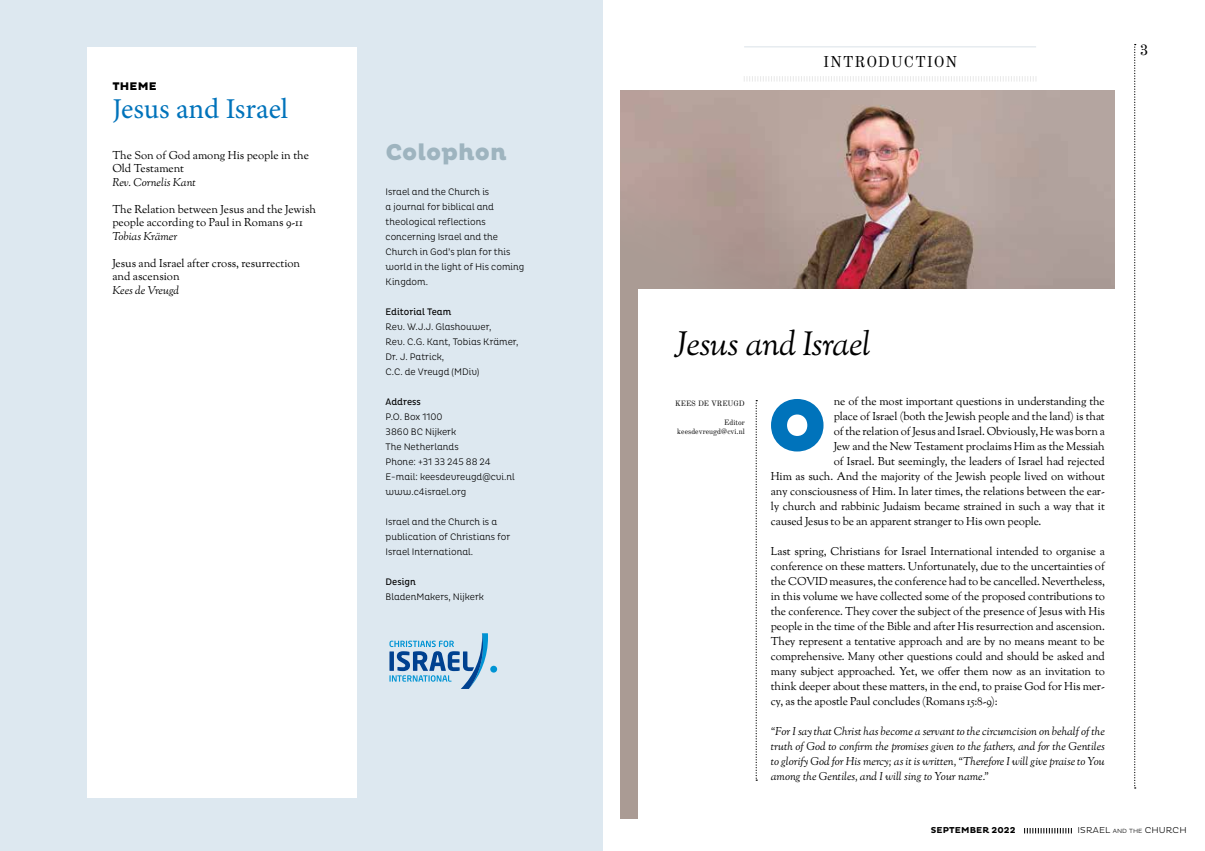
<style>
.page{position:relative;width:1205px;height:851px;background:#fff}
.page>*{position:absolute;margin:0;border:0;box-sizing:border-box;transform-origin:0 0}
.t1{font:900 75px "Pluto";color:#0073bb}
.t2{font:italic 33.62px "Goudy St M";letter-spacing:-.015em;color:#000}
.t3{font:28.75px "Minion Pro";letter-spacing:-.005em;color:#0073bb}
.t4{font:800 23.38px "Pluto";color:#9eb4bf}
.t5{font:15.25px "Old Standard TT";letter-spacing:.06em;color:#000}
.t6{font:15px "Old Standard TT";color:#000}
.t7{font:11.25px/15px "Goudy St M";letter-spacing:-.01em;color:#000}
.t8{font:italic 11.25px/15px "Goudy St M";letter-spacing:-.005em;color:#000;text-align:justify}
.t9{font:800 11.25px "Pluto";letter-spacing:.015em;color:#000}
.t10{font:300 9.62px/15px "Pluto Cond";color:#000}
.t11{font:9.62px "Pluto Cond";color:#000}
.t12{font:300 8.75px "Pluto";letter-spacing:.015em;color:#000}
.t13{font:700 8.75px "Pluto";letter-spacing:.015em;color:#000}
.t14{font:7.5px/9px "Old Standard TT";color:#000;text-align:right}
.s1{font-size:6.12px}
</style>
<div class="page">
<div style="left:0;top:0;width:602px;height:850px;background:#dde8f0"></div>
<div style="left:87px;top:47px;width:270px;height:750px;background:#fff"></div>
<hr style="left:744px;top:47px;width:292px;height:1px;background:#dbe2e9">
<img style="left:620px;top:90px;width:494px;height:199px">
<div style="left:620px;top:181px;width:222px;height:638px;background:#aa9b94"></div>
<div style="left:639px;top:289px;width:476px;height:534px;background:#fff"></div>
<svg style="left:744px;top:76px;width:292px;height:5px"></svg>
<svg style="left:755px;top:400px;width:2px;height:380px"></svg>
<svg style="left:490px;top:665px;width:7px;height:7px"></svg>
<svg style="left:389px;top:633px;width:99px;height:55px"></svg>
<svg style="left:1134px;top:44px;width:1px;height:744px"></svg>
<svg style="left:1024px;top:828px;width:48px;height:5px"></svg>
<p class="t9" style="left:112px;top:80px;width:46px">THEME</p>
<h3 class="t3" style="left:112px;top:89px;width:177px">Jesus and Israel</h3>
<p class="t7" style="left:112px;top:149px;width:198px;line-height:13.5px">The Son of God among His people in the<br>Old Testament</p>
<p class="t8" style="left:112px;top:175px;width:85px">Rev. Cornelis Kant</p>
<p class="t7" style="left:112px;top:203px;width:205px;line-height:13.5px">The Relation between Jesus and the Jewish people according to Paul in Romans 9-11</p>
<p class="t8" style="left:112px;top:229px;width:67px">Tobias Krämer</p>
<p class="t7" style="left:112px;top:257px;width:189px;line-height:13.5px">Jesus and Israel after cross, resurrection and ascension</p>
<p class="t8" style="left:112px;top:283px;width:68px">Kees de Vreugd</p>
<h3 class="t4" style="left:386px;top:139px;width:122px">Colophon</h3>
<p class="t10" style="left:386px;top:184px;width:140px">Israel and the Church is<br>a journal for biblical and theological reflections concerning Israel and the<br>Church in God’s plan for this world in the light of His coming<br>Kingdom.</p>
<p class="t11" style="left:386px;top:306px;width:67px">Editorial Team</p>
<p class="t10" style="left:386px;top:319px;width:134px">Rev. W.J.J. Glashouwer,<br>Rev. C.G. Kant, Tobias Krämer,<br>Dr. J. Patrick,<br>C.C. de Vreugd (MDiv)</p>
<p class="t11" style="left:386px;top:396px;width:37px">Address</p>
<p class="t10" style="left:386px;top:409px;width:131px">P.O. Box 1100<br>3860 BC Nijkerk<br>The Netherlands<br>Phone: +31 33 245 88 24<br>E-mail: keesdevreugd@cvi.nl www.c4israel.org</p>
<p class="t10" style="left:386px;top:514px;width:126px">Israel and the Church is a publication of Christians for<br>Israel International.</p>
<p class="t11" style="left:386px;top:576px;width:32px">Design</p>
<p class="t10" style="left:386px;top:589px;width:100px">BladenMakers, Nijkerk</p>
<h3 class="t5" style="left:823px;top:53px;width:135px">INTRODUCTION</h3>
<h3 class="t6" style="left:1140px;top:41px;width:10px">3</h3>
<h2 class="t2" style="left:674px;top:322px;width:198px">Jesus and Israel</h2>
<p class="t14" style="left:675px;top:399px;width:71px">KEES DE VREUGD</p>
<p class="t14" style="left:677px;top:418px;width:69px">Editor keesdevreugd@cvi.nl</p>
<p class="t7" style="left:834px;top:395px;width:273px">ne of the most important questions in understanding the</p>
<p class="t7" style="left:834px;top:410px;width:273px">place of Israel (both the Jewish people and the land) is that</p>
<p class="t7" style="left:834px;top:425px;width:273px">of the relation of Jesus and Israel. Obviously, He was born a</p>
<p class="t7" style="left:834px;top:440px;width:273px">Jew and the New Testament proclaims Him as the Messiah</p>
<p class="t7" style="left:834px;top:455px;width:273px">of Israel. But seemingly, the leaders of Israel had rejected</p>
<p class="t7" style="left:771px;top:470px;width:335px">Him as such. And the majority of the Jewish people lived on without</p>
<p class="t7" style="left:771px;top:485px;width:335px">any consciousness of Him. In later times, the relations between the ear-</p>
<p class="t7" style="left:771px;top:500px;width:335px">ly church and rabbinic Judaism became strained in such a way that it</p>
<p class="t7" style="left:771px;top:515px;width:272px">caused Jesus to be an apparent stranger to His own people.</p>
<p class="t7" style="left:771px;top:545px;width:335px;text-align:justify">Last spring, Christians for Israel International intended to organise a conference on these matters. Unfortunately, due to the uncertainties of the COVID measures, the conference had to be cancelled. Nevertheless, in this volume we have collected some of the proposed contributions to the conference. They cover the subject of the presence of Jesus with His people in the time of the Bible and after His resurrection and ascension.<br>They represent a tentative approach and are by no means meant to be comprehensive. Many other questions could and should be asked and many subject approached. Yet, we offer them now as an invitation to think deeper about these matters, in the end, to praise God for His mer&shy;cy, as the apostle Paul concludes (Romans 15:8-9):</p>
<p class="t8" style="left:771px;top:725px;width:336px">“For I say that Christ has become a servant to the circumcision on behalf of the truth of God to confirm the promises given to the fathers, and for the Gentiles to glorify God for His mercy; as it is written, “Therefore I will give praise to You among the Gentiles, and I will sing to Your name.”</p>
<h1 class="t1" style="left:767px;top:382px;width:61px">O</h1>
<p class="t13" style="left:931px;top:825px;width:86px">SEPTEMBER 2022</p>
<p class="t12" style="left:1077px;top:825px;width:111px">ISRAEL <span class="s1">AND THE</span> CHURCH</p>
</div>
